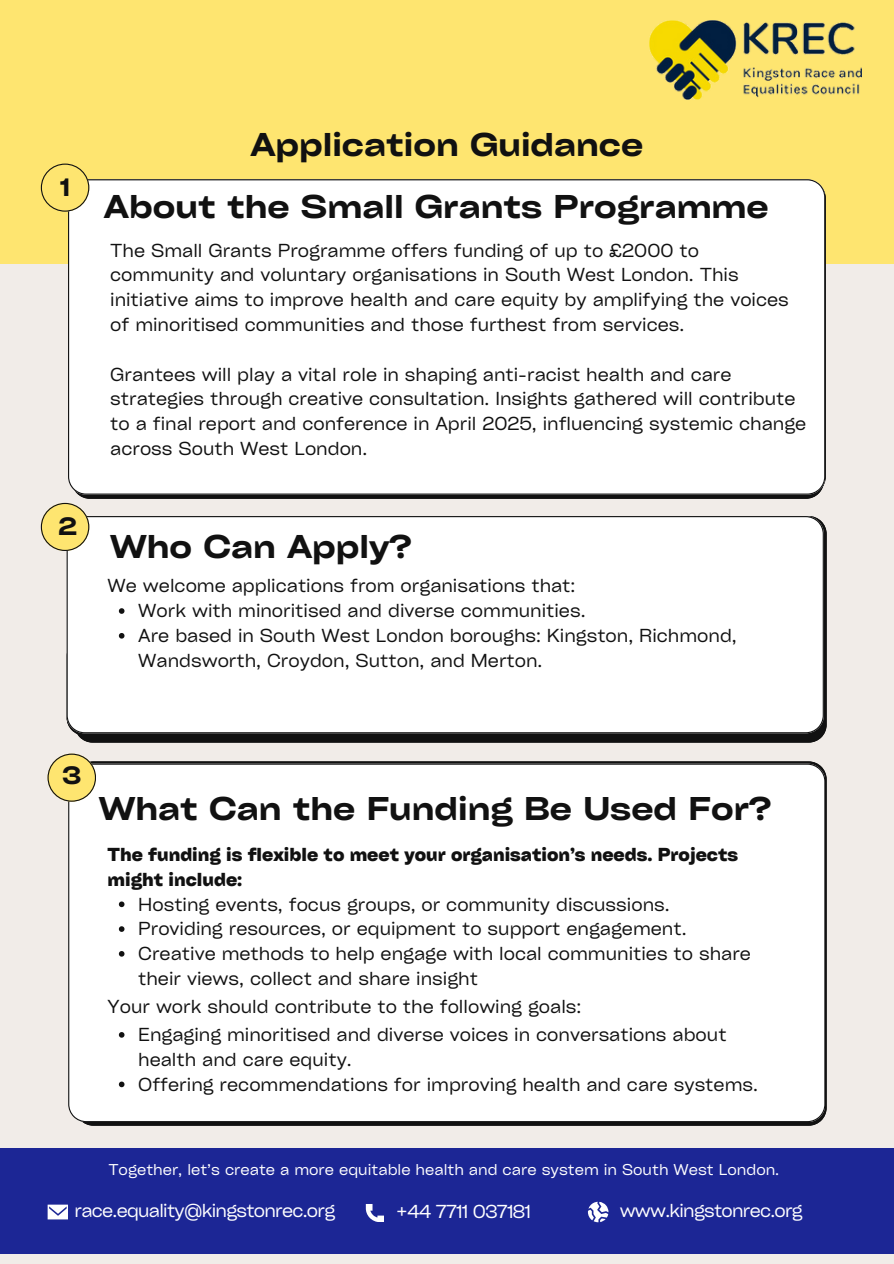
<style>
.page{position:relative;width:894px;height:1264px;background:#fff}
.page>*{position:absolute;margin:0;border:0;box-sizing:border-box;transform-origin:0 0}
.t1{font:600 expanded 31.5px "Cy Grotesk";color:#111}
.t2{font:600 expanded 24px "Cy Grotesk";color:#111}
.t3{font:18px/24.8px "Cy Grotesk Key";color:#111}
.t4{font:700 18px/24.8px "Cy Grotesk Key";color:#111}
.t5{font:18px "Cy Grotesk Key";letter-spacing:-.04em;color:#fff}
.t6{font:15px "Cy Grotesk Key";color:#fff}
</style>
<div class="page">
<div style="left:0;top:0;width:893px;height:1263px;background:#f1ece8"></div>
<div style="left:0;top:0;width:893px;height:264px;background:#fee570"></div>
<div style="left:68px;top:179px;width:757px;height:315px;background:#fff"></div>
<svg style="left:41px;top:163px;width:48px;height:49px"></svg>
<svg style="left:75px;top:523px;width:751px;height:219px;background:#1a1a1a"></svg>
<div style="left:67px;top:516px;width:756px;height:217px;background:#fff"></div>
<div style="left:68px;top:763px;width:757px;height:359px;background:#fff"></div>
<svg style="left:41px;top:503px;width:48px;height:48px;background:#ead781"></svg>
<svg style="left:47px;top:753px;width:49px;height:48px;background:#ead782"></svg>
<svg style="left:119px;top:608px;width:5px;height:6px"></svg>
<svg style="left:119px;top:633px;width:5px;height:5px"></svg>
<svg style="left:119px;top:901px;width:5px;height:6px"></svg>
<svg style="left:119px;top:926px;width:5px;height:5px"></svg>
<svg style="left:119px;top:951px;width:5px;height:5px"></svg>
<svg style="left:119px;top:1032px;width:5px;height:5px"></svg>
<svg style="left:119px;top:1081px;width:5px;height:6px"></svg>
<div style="left:0;top:1148px;width:893px;height:105px;background:#1c2695"></div>
<svg style="left:48px;top:1204px;width:20px;height:15px"></svg>
<svg style="left:587px;top:1201px;width:21px;height:20px"></svg>
<svg style="left:366px;top:1204px;width:18px;height:17px"></svg>
<img style="left:649px;top:20px;width:212px;height:79px">
<h1 class="t2" style="left:60px;top:172px;width:12px">1</h1>
<p class="t2" style="left:58px;top:511px;width:20px">2</p>
<h3 class="t1" style="left:250px;top:124px;width:394px">Application Guidance</h3>
<p class="t1" style="left:104px;top:186px;width:666px">About the Small Grants Programme</p>
<p class="t3" style="left:110px;top:237px;width:680px">The Small Grants Programme offers funding of up to £2000 to community and voluntary organisations in South West London. This initiative aims to improve health and care equity by amplifying the voices of minoritised communities and those furthest from services.</p>
<h1 class="t3" style="left:110px;top:361px;width:697px">Grantees will play a vital role in shaping anti-racist health and care strategies through creative consultation. Insights gathered will contribute to a final report and conference in April 2025, influencing systemic change across South West London.</h1>
<h3 class="t1" style="left:110px;top:527px;width:303px">Who Can Apply?</h3>
<h3 class="t3" style="left:108px;top:573px;width:469px">We welcome applications from organisations that:</h3>
<p class="t3" style="left:138px;top:597px;width:448px">Work with minoritised and diverse communities.</p>
<h1 class="t3" style="left:138px;top:622px;width:600px">Are based in South West London boroughs: Kingston, Richmond,<br>Wandsworth, Croydon, Sutton, and Merton.</h1>
<p class="t2" style="left:62px;top:760px;width:21px">3</p>
<p class="t1" style="left:99px;top:788px;width:673px">What Can the Funding Be Used For?</p>
<h3 class="t4" style="left:108px;top:841px;width:632px">The funding is flexible to meet your organisation’s needs. Projects might include:</h3>
<p class="t3" style="left:138px;top:890px;width:533px">Hosting events, focus groups, or community discussions.</p>
<p class="t3" style="left:138px;top:915px;width:549px">Providing resources, or equipment to support engagement.</p>
<p class="t3" style="left:138px;top:940px;width:614px">Creative methods to help engage with local communities to share their views, collect and share insight</p>
<h1 class="t3" style="left:108px;top:993px;width:475px">Your work should contribute to the following goals:</h1>
<h2 class="t3" style="left:138px;top:1021px;width:589px">Engaging minoritised and diverse voices in conversations about health and care equity.</h2>
<p class="t3" style="left:138px;top:1070px;width:621px">Offering recommendations for improving health and care systems.</p>
<p class="t6" style="left:108px;top:1160px;width:672px">Together, let’s create a more equitable health and care system in South West London.</p>
<p class="t5" style="left:75px;top:1198px;width:262px">race.equality@kingstonrec.org</p>
<p class="t5" style="left:395px;top:1199px;width:137px">+44 7711 037181</p>
<h3 class="t5" style="left:619px;top:1198px;width:184px">www.kingstonrec.org</h3>
</div>
